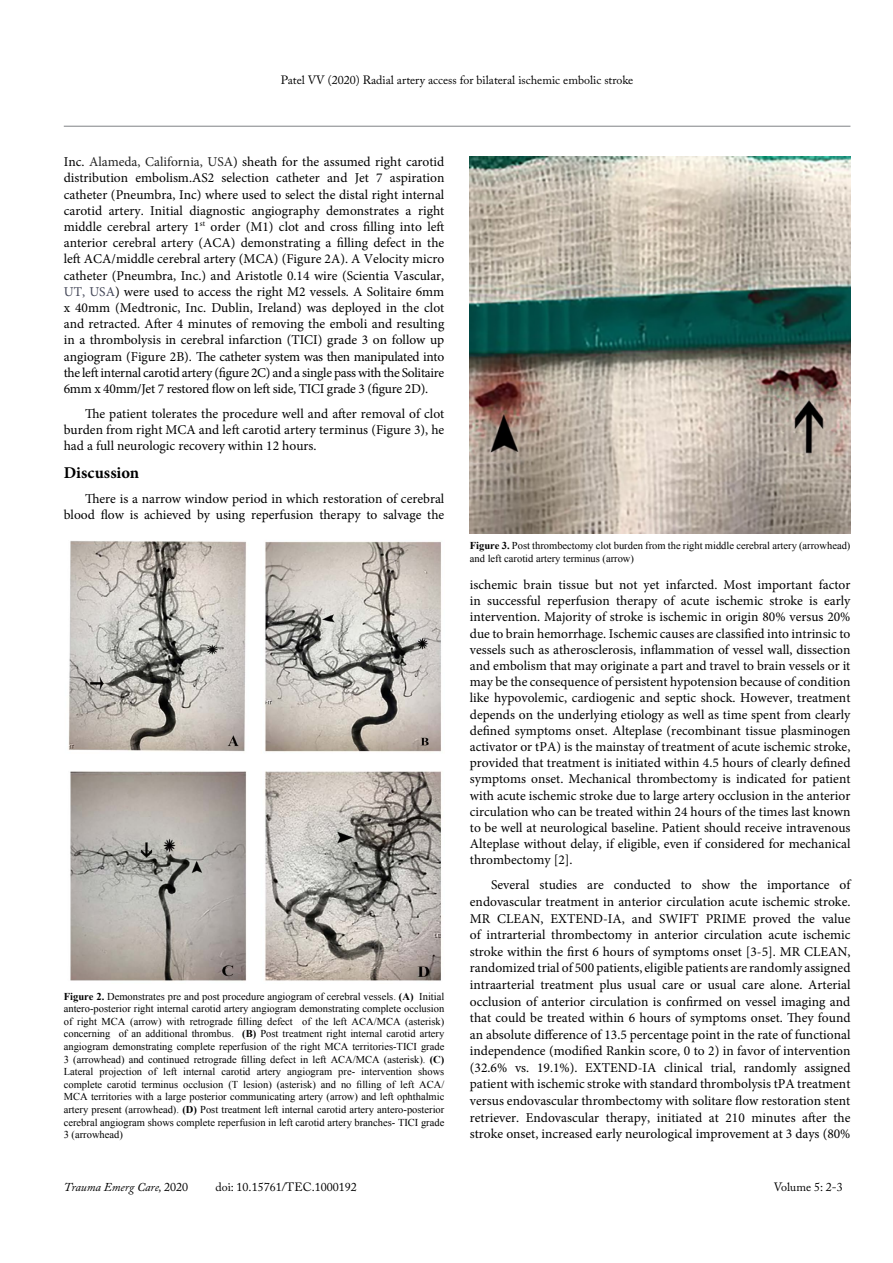
<style>
.page{position:relative;width:893px;height:1263px;background:#fff}
.page>*{position:absolute;margin:0;border:0;box-sizing:border-box;transform-origin:0 0}
.t1{font:700 16.5px "Minion Pro";letter-spacing:.005em;color:#000}
.t2{font:13.5px/16.2px "Minion Pro";color:#000;text-align:justify}
.t3{font:12px "Adobe Caslon Pro";color:#000}
.t4{font:italic 12px "Adobe Caslon Pro";color:#000}
.t5{font:10.5px/12.6px "Times New Roman";color:#000;text-align:justify}
.s1{color:#222}
.s2{color:#424556}
.s3{font-weight:700}
.s4{font-style:normal}
</style>
<div class="page">
<hr style="left:64px;top:126px;width:786px;height:1px;background:#808285">
<img style="left:68px;top:541px;width:373px;height:440px">
<img style="left:470px;top:156px;width:380px;height:378px">
<p class="t3" style="left:281px;top:73px;width:354px">Patel VV (2020) Radial artery access for bilateral ischemic embolic stroke</p>
<p class="t2" style="left:64px;top:154px;width:382px">Inc. <span class="s1">Alameda, California, USA</span>) sheath for the assumed right carotid distribution embolism.AS2 selection catheter and Jet 7 aspiration catheter (Pneumbra, Inc) where used to select the distal right internal carotid artery. Initial diagnostic angiography demonstrates a right middle cerebral artery 1<sup>st</sup> order (M1) clot and cross filling into left anterior cerebral artery (ACA) demonstrating a filling defect in the left ACA/middle cerebral artery (MCA) (Figure 2A). A Velocity micro catheter (Pneumbra, Inc.) and Aristotle 0.14 wire (Scientia Vascular, <span class="s2">UT, USA</span>) were used to access the right M2 vessels. A Solitaire 6mm x 40mm (Medtronic, Inc. Dublin, Ireland) was deployed in the clot and retracted. After 4 minutes of removing the emboli and resulting in a thrombolysis in cerebral infarction (TICI) grade 3 on follow up angiogram (Figure 2B). The catheter system was then manipulated into the left internal carotid artery (figure 2C) and a single pass with the Solitaire 6mm x 40mm/Jet 7 restored flow on left side, TICI grade 3 (figure 2D).</p>
<p class="t2" style="left:64px;top:405px;width:382px;text-indent:21px">The patient tolerates the procedure well and after removal of clot burden from right MCA and left carotid artery terminus (Figure 3), he had a full neurologic recovery within 12 hours.</p>
<p class="t1" style="left:64px;top:461px;width:77px">Discussion</p>
<p class="t2" style="left:64px;top:491px;width:382px;text-align:right">There is a narrow window period in which restoration of cerebral blood flow is achieved by using reperfusion therapy to salvage the</p>
<p class="t5" style="left:64px;top:989px;width:382px"><span class="s3">Figure 2.</span> Demonstrates pre and post procedure angiogram of cerebral vessels. <span class="s3">(A)</span> Initial antero-posterior right internal carotid artery angiogram demonstrating complete occlusion of right MCA (arrow) with retrograde filling defect of the left ACA/MCA (asterisk) concerning of an additional thrombus. <span class="s3">(B)</span> Post treatment right internal carotid artery angiogram demonstrating complete reperfusion of the right MCA territories-TICI grade 3 (arrowhead) and continued retrograde filling defect in left ACA/MCA (asterisk). <span class="s3">(C)<br></span>Lateral projection of left internal carotid artery angiogram pre- intervention shows complete carotid terminus occlusion (T lesion) (asterisk) and no filling of left ACA/ MCA territories with a large posterior communicating artery (arrow) and left ophthalmic artery present (arrowhead). <span class="s3">(D)</span> Post treatment left internal carotid artery antero-posterior cerebral angiogram shows complete reperfusion in left carotid artery branches- TICI grade 3 (arrowhead)</p>
<p class="t5" style="left:470px;top:539px;width:382px"><span class="s3">Figure 3.</span> Post thrombectomy clot burden from the right middle cerebral artery (arrowhead) and left carotid artery terminus (arrow)</p>
<p class="t2" style="left:470px;top:577px;width:382px">ischemic brain tissue but not yet infarcted. Most important factor in successful reperfusion therapy of acute ischemic stroke is early intervention. Majority of stroke is ischemic in origin 80% versus 20% due to brain hemorrhage. Ischemic causes are classified into intrinsic to vessels such as atherosclerosis, inflammation of vessel wall, dissection and embolism that may originate a part and travel to brain vessels or it may be the consequence of persistent hypotension because of condition like hypovolemic, cardiogenic and septic shock. However, treatment depends on the underlying etiology as well as time spent from clearly defined symptoms onset. Alteplase (recombinant tissue plasminogen activator or tPA) is the mainstay of treatment of acute ischemic stroke, provided that treatment is initiated within 4.5 hours of clearly defined symptoms onset. Mechanical thrombectomy is indicated for patient with acute ischemic stroke due to large artery occlusion in the anterior circulation who can be treated within 24 hours of the times last known to be well at neurological baseline. Patient should receive intravenous Alteplase without delay, if eligible, even if considered for mechanical thrombectomy [2].</p>
<p class="t2" style="left:470px;top:877px;width:382px;text-indent:21px">Several studies are conducted to show the importance of endovascular treatment in anterior circulation acute ischemic stroke.<br>MR CLEAN, EXTEND-IA, and SWIFT PRIME proved the value of intrarterial thrombectomy in anterior circulation acute ischemic stroke within the first 6 hours of symptoms onset [3-5]. MR CLEAN, randomized trial of 500 patients, eligible patients are randomly assigned intraarterial treatment plus usual care or usual care alone. Arterial occlusion of anterior circulation is confirmed on vessel imaging and that could be treated within 6 hours of symptoms onset. They found an absolute difference of 13.5 percentage point in the rate of functional independence (modified Rankin score, 0 to 2) in favor of intervention (32.6% vs. 19.1%). EXTEND-IA clinical trial, randomly assigned patient with ischemic stroke with standard thrombolysis tPA treatment versus endovascular thrombectomy with solitare flow restoration stent retriever. Endovascular therapy, initiated at 210 minutes after the stroke onset, increased early neurological improvement at 3 days (80%</p>
<p class="t4" style="left:64px;top:1180px;width:126px">Trauma Emerg Care, <span class="s4">2020</span></p>
<p class="t3" style="left:215px;top:1180px;width:143px">doi: 10.15761/TEC.1000192</p>
<p class="t3" style="left:774px;top:1180px;width:71px">Volume 5: 2-3</p>
</div>
